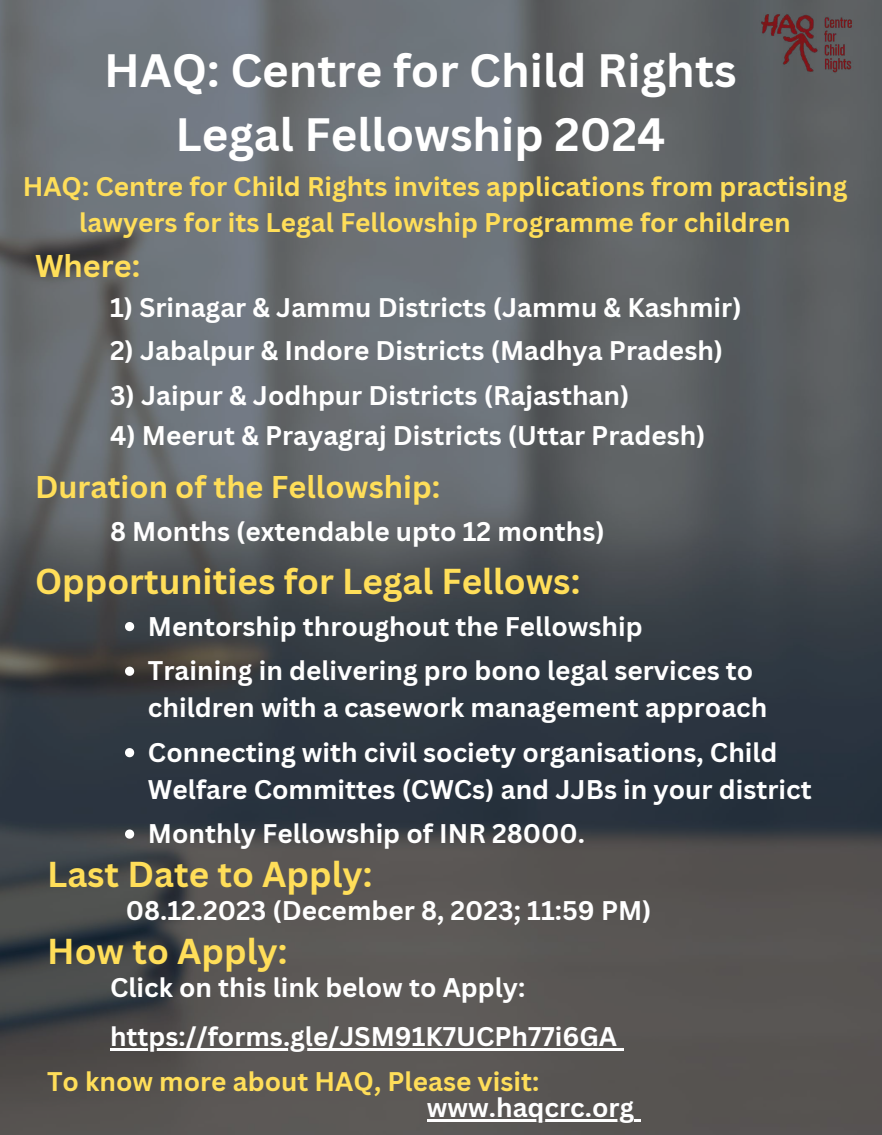
<style>
.page{position:relative;width:882px;height:1135px;background:#fff}
.page>*{position:absolute;margin:0;border:0;box-sizing:border-box;transform-origin:0 0}
.t1{font:700 45.5px/63.7px "Canva Sans";color:#fff;text-align:center}
.t2{font:700 35px "Canva Sans";color:#ffde59}
.t3{font:700 30.62px "Canva Sans";color:#ffde59}
.t4{font:700 26.25px/44.6px "Canva Sans";color:#fff}
.t5{font:700 26.25px/36.8px "Canva Sans";color:#ffde59;text-align:center}
</style>
<div class="page">
<img style="left:0;top:0;width:882px;height:1134px">
<img style="left:736px;top:0;width:146px;height:88px">
<svg style="left:125px;top:621px;width:9px;height:10px"></svg>
<svg style="left:125px;top:666px;width:9px;height:9px"></svg>
<svg style="left:125px;top:747px;width:9px;height:10px"></svg>
<svg style="left:125px;top:829px;width:9px;height:9px"></svg>
<hr style="left:110px;top:1047px;width:507px;height:3px;background:#fff">
<svg style="left:617px;top:1047px;width:6px;height:3px"></svg>
<hr style="left:427px;top:1118px;width:207px;height:3px;background:#fff">
<svg style="left:634px;top:1118px;width:7px;height:3px"></svg>
<h1 class="t1" style="left:104px;top:38px;width:634px">HAQ: Centre for Child Rights<br>Legal Fellowship 2024</h1>
<p class="t5" style="left:23px;top:167px;width:826px">HAQ: Centre for Child Rights invites applications from practising lawyers for its Legal Fellowship Programme for children</p>
<p class="t3" style="left:35px;top:244px;width:107px">Where:</p>
<p class="t4" style="left:110px;top:285px;width:633px">1) Srinagar &amp; Jammu Districts (Jammu &amp; Kashmir)</p>
<p class="t4" style="left:110px;top:328px;width:615px">2) Jabalpur &amp; Indore Districts (Madhya Pradesh)</p>
<p class="t4" style="left:110px;top:372px;width:521px">3) Jaipur &amp; Jodhpur Districts (Rajasthan)</p>
<p class="t4" style="left:110px;top:412px;width:597px">4) Meerut &amp; Prayagraj Districts (Uttar Pradesh)</p>
<p class="t3" style="left:35px;top:464px;width:407px">Duration of the Fellowship:</p>
<p class="t4" style="left:110px;top:508px;width:496px">8 Months (extendable upto 12 months)</p>
<h2 class="t2" style="left:35px;top:556px;width:547px">Opportunities for Legal Fellows:</h2>
<p class="t4" style="left:148px;top:603px;width:607px">Mentorship throughout the Fellowship<br>Training in delivering pro bono legal services to</p>
<p class="t4" style="left:148px;top:684px;width:631px">children with a casework management approach<br>Connecting with civil society organisations, Child</p>
<p class="t4" style="left:148px;top:765px;width:665px">Welfare Committes (CWCs) and JJBs in your district<br>Monthly Fellowship of INR 28000.</p>
<h2 class="t2" style="left:47px;top:849px;width:327px">Last Date to Apply:</h2>
<p class="t4" style="left:126px;top:887px;width:527px">08.12.2023 (December 8, 2023; 11:59 PM)</p>
<h2 class="t2" style="left:47px;top:926px;width:242px">How to Apply:</h2>
<p class="t4" style="left:110px;top:962px;width:509px;line-height:48.6px">Click on this link below to Apply: https://forms.gle/JSM91K7UCPh77i6GA</p>
<p class="t5" style="left:47px;top:1061px;width:494px">To know more about HAQ, Please visit:</p>
<p class="t4" style="left:427px;top:1083px;width:209px">www.haqcrc.org</p>
</div>
